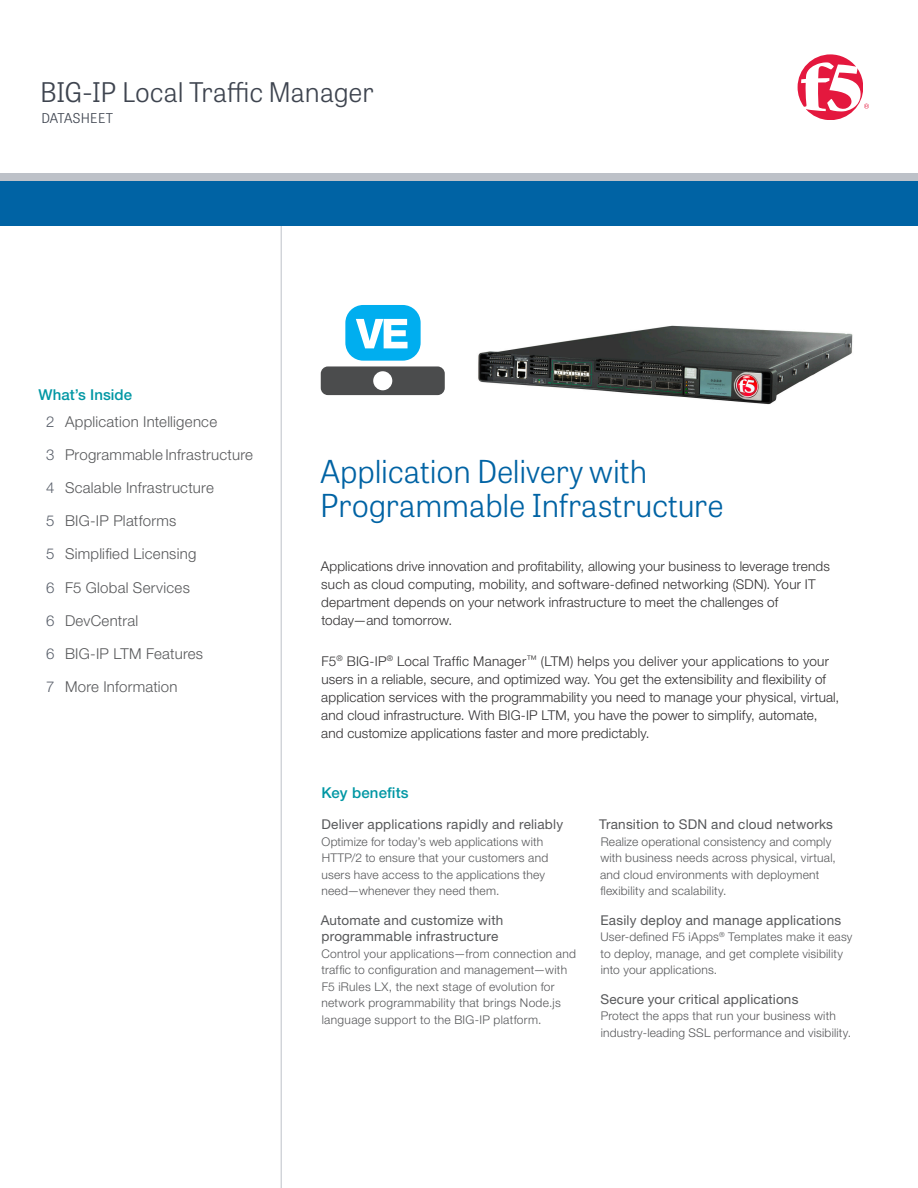
<style>
.page{position:relative;width:918px;height:1188px;background:#fff}
.page>*{position:absolute;margin:0;border:0;box-sizing:border-box;transform-origin:0 0}
.DS_headline{font:300 31.5px/34.5px "Tablet Gothic";letter-spacing:-.01em;color:#0063a4}
.DS_product_name{font:300 27px "Tablet Gothic";letter-spacing:-.01em;color:#3e444f}
.t1{font:300 15px "Helvetica Neue LT Std";letter-spacing:.015em;color:#57585a}
.DS_What_s_inside{font:500 15px "Helvetica Neue LT Std";letter-spacing:.005em;color:#0097a4}
.DS_header_-_key_bene{font:500 15px "Helvetica Neue LT Std";letter-spacing:.01em;color:#0097a4}
.DS_intro{font:300 13.5px/18px "Helvetica Neue LT Std";letter-spacing:.01em;color:#312f30}
.DS_benefit{font:13.5px/16.5px "Helvetica Neue LT Std";letter-spacing:.015em;color:#57585a}
.PO_category{font:300 13.5px "Tablet Gothic";letter-spacing:.02em;color:#3e444f}
.DS_benefit-2{font:300 12px/16.5px "Helvetica Neue LT Std";letter-spacing:.02em;color:#57585a}
.s1{color:#595f6a}
</style>
<div class="page">
<svg style="left:798px;top:54px;width:71px;height:66px"></svg>
<hr style="left:281px;top:209px;width:1px;height:979px;background:#bdc1c8">
<div style="left:0;top:175px;width:918px;height:51px;background:#0063a4"></div>
<div style="left:0;top:174px;width:918px;height:7px;background:#bdc1c8"></div>
<img style="left:478px;top:325px;width:375px;height:80px">
<svg style="left:321px;top:366px;width:124px;height:29px;background:#5e5f60"></svg>
<div style="left:345px;top:305px;width:76px;height:56px;background:#00aeef;border-radius:18px"></div>
<svg style="left:356px;top:319px;width:52px;height:29px"></svg>
<p class="DS_product_name" style="left:40px;top:74px;width:335px">BIG-IP Local Traffic Manager</p>
<p class="PO_category" style="left:41px;top:109px;width:73px">DATASHEET</p>
<p class="DS_What_s_inside" style="left:38px;top:386px;width:95px">What’s Inside</p>
<p class="t1" style="left:46px;top:412px;width:173px"><span class="s1">2</span> Application Intelligence</p>
<p class="t1" style="left:46px;top:446px;width:209px"><span class="s1">3</span> Programmable Infrastructure</p>
<p class="t1" style="left:46px;top:479px;width:169px"><span class="s1">4</span> Scalable Infrastructure</p>
<p class="t1" style="left:46px;top:512px;width:132px"><span class="s1">5</span> BIG‑IP Platforms</p>
<p class="t1" style="left:46px;top:545px;width:152px"><span class="s1">5</span> Simplified Licensing</p>
<p class="t1" style="left:46px;top:578px;width:145px"><span class="s1">6</span> F5 Global Services</p>
<p class="t1" style="left:46px;top:611px;width:94px"><span class="s1">6</span> DevCentral</p>
<p class="t1" style="left:46px;top:644px;width:159px"><span class="s1">6</span> BIG‑IP LTM Features</p>
<p class="t1" style="left:46px;top:677px;width:133px"><span class="s1">7</span> More Information</p>
<p class="DS_headline" style="left:320px;top:453px;width:405px">Application Delivery with<br>Programmable Infrastructure</p>
<p class="DS_intro" style="left:321px;top:557px;width:511px">Applications drive innovation and profitability, allowing your business to leverage trends such as cloud computing, mobility, and software-defined networking (SDN). Your IT department depends on your network infrastructure to meet the challenges of today—and tomorrow.</p>
<p class="DS_intro" style="left:321px;top:652px;width:520px">F5<sup>®</sup> BIG-IP<sup>®</sup> Local Traffic Manager<sup>™</sup> (LTM) helps you deliver your applications to your users in a reliable, secure, and optimized way. You get the extensibility and flexibility of application services with the programmability you need to manage your physical, virtual, and cloud infrastructure. With BIG-IP LTM, you have the power to simplify, automate, and customize applications faster and more predictably.</p>
<p class="DS_header_-_key_bene" style="left:321px;top:783px;width:89px">Key benefits</p>
<p class="DS_benefit" style="left:322px;top:816px;width:243px">Deliver applications rapidly and reliably</p>
<p class="DS_benefit-2" style="left:321px;top:833px;width:228px">Optimize for today’s web applications with HTTP/2 to ensure that your customers and users have access to the applications they need—whenever they need them.</p>
<p class="DS_benefit" style="left:321px;top:911px;width:184px">Automate and customize with programmable infrastructure</p>
<p class="DS_benefit-2" style="left:321px;top:945px;width:256px">Control your applications—from connection and traffic to configuration and management—with F5 iRules LX, the next stage of evolution for network programmability that brings Node.js language support to the BIG-IP platform.</p>
<p class="DS_benefit" style="left:599px;top:816px;width:235px">Transition to SDN and cloud networks</p>
<p class="DS_benefit-2" style="left:600px;top:833px;width:237px">Realize operational consistency and comply with business needs across physical, virtual, and cloud environments with deployment flexibility and scalability.</p>
<p class="DS_benefit" style="left:601px;top:911px;width:242px">Easily deploy and manage applications</p>
<p class="DS_benefit-2" style="left:601px;top:928px;width:253px">User-defined F5 iApps<sup>®</sup> Templates make it easy to deploy, manage, and get complete visibility into your applications.</p>
<p class="DS_benefit" style="left:600px;top:990px;width:199px">Secure your critical applications</p>
<p class="DS_benefit-2" style="left:601px;top:1007px;width:252px">Protect the apps that run your business with industry-leading SSL performance and visibility.</p>
</div>
